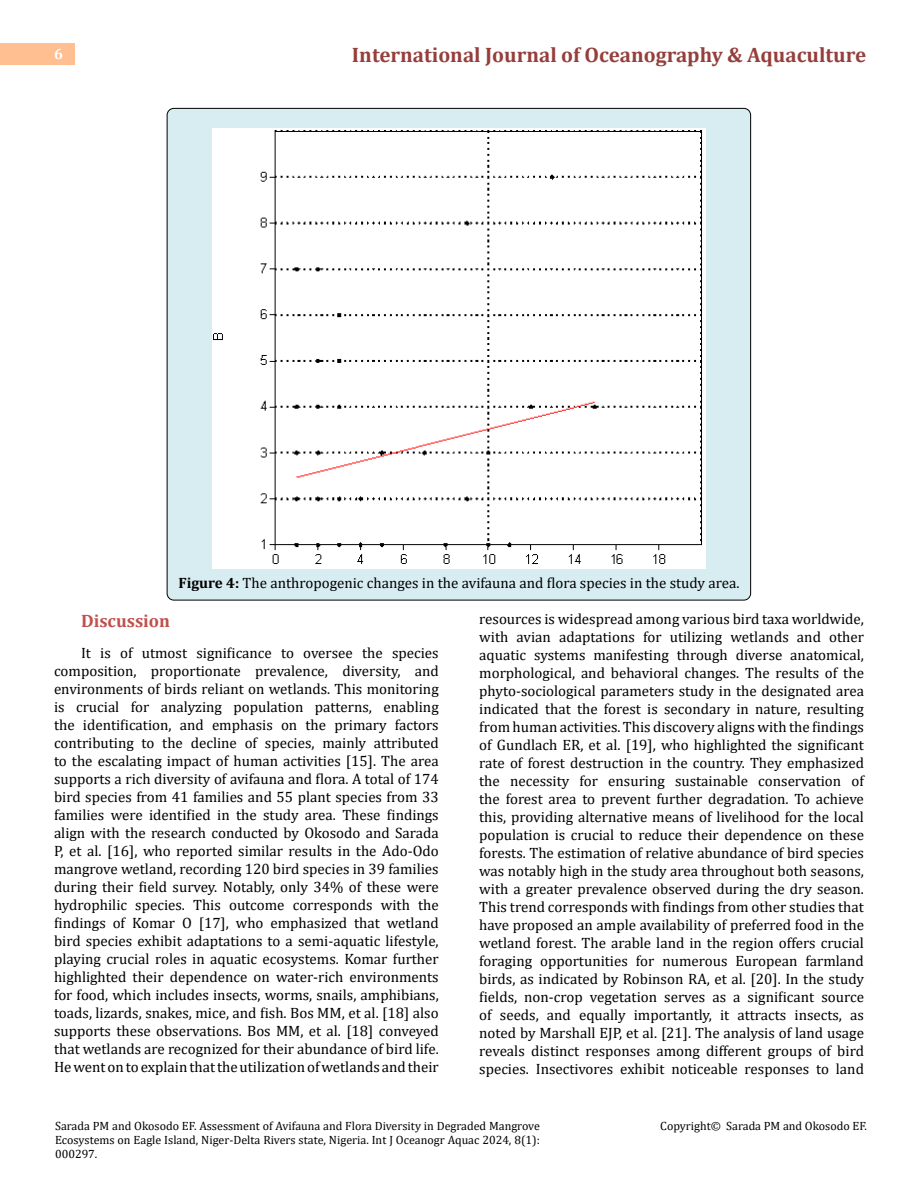
<style>
.page{position:relative;width:918px;height:1188px;background:#fff}
.page>*{position:absolute;margin:0;border:0;box-sizing:border-box;transform-origin:0 0}
.t1{font:700 21px "Cambria";color:#953f3c}
.t2{font:700 18px "Cambria";color:#c0504d}
.t3{font:15px/18px "Cambria";color:#000;text-align:justify}
.t4{font:700 15px "Cambria";color:#fff}
.t5{font:12px/14.4px "Cambria";color:#000;text-align:justify}
.s1{font-weight:700}
</style>
<div class="page">
<div style="left:0;top:43px;width:75px;height:21px;background:#ffbf91"></div>
<div style="left:167px;top:108px;width:584px;height:492px;background:#d8edf2;border-radius:7px"></div>
<div style="left:212px;top:129px;width:494px;height:440px;background:#fff"></div>
<p class="t4" style="left:54px;top:44px;width:10px">6</p>
<h1 class="t1" style="left:352px;top:40px;width:516px">International Journal of Oceanography &amp; Aquaculture</h1>
<p class="t3" style="left:179px;top:573px;width:562px"><span class="s1">Figure 4:</span> The anthropogenic changes in the avifauna and flora species in the study area.</p>
<p class="t2" style="left:81px;top:608px;width:91px">Discussion</p>
<p class="t3" style="left:54px;top:644px;width:386px;text-indent:27px">It is of utmost significance to oversee the species composition, proportionate prevalence, diversity, and environments of birds reliant on wetlands. This monitoring is crucial for analyzing population patterns, enabling the identification, and emphasis on the primary factors contributing to the decline of species, mainly attributed to the escalating impact of human activities [15]. The area supports a rich diversity of avifauna and flora. A total of 174 bird species from 41 families and 55 plant species from 33 families were identified in the study area. These findings align with the research conducted by Okosodo and Sarada P, et al. [16], who reported similar results in the Ado-Odo mangrove wetland, recording 120 bird species in 39 families during their field survey. Notably, only 34% of these were hydrophilic species. This outcome corresponds with the findings of Komar O [17], who emphasized that wetland bird species exhibit adaptations to a semi-aquatic lifestyle, playing crucial roles in aquatic ecosystems. Komar further highlighted their dependence on water-rich environments for food, which includes insects, worms, snails, amphibians, toads, lizards, snakes, mice, and fish. Bos MM, et al. [18] also supports these observations. Bos MM, et al. [18] conveyed that wetlands are recognized for their abundance of bird life.<br>He went on to explain that the utilization of wetlands and their</p>
<p class="t3" style="left:479px;top:609px;width:386px">resources is widespread among various bird taxa worldwide, with avian adaptations for utilizing wetlands and other aquatic systems manifesting through diverse anatomical, morphological, and behavioral changes. The results of the phyto-sociological parameters study in the designated area indicated that the forest is secondary in nature, resulting from human activities. This discovery aligns with the findings of Gundlach ER, et al. [19], who highlighted the significant rate of forest destruction in the country. They emphasized the necessity for ensuring sustainable conservation of the forest area to prevent further degradation. To achieve this, providing alternative means of livelihood for the local population is crucial to reduce their dependence on these forests. The estimation of relative abundance of bird species was notably high in the study area throughout both seasons, with a greater prevalence observed during the dry season.<br>This trend corresponds with findings from other studies that have proposed an ample availability of preferred food in the wetland forest. The arable land in the region offers crucial foraging opportunities for numerous European farmland birds, as indicated by Robinson RA, et al. [20]. In the study fields, non-crop vegetation serves as a significant source of seeds, and equally importantly, it attracts insects, as noted by Marshall EJP, et al. [21]. The analysis of land usage reveals distinct responses among different groups of bird species. Insectivores exhibit noticeable responses to land</p>
<p class="t5" style="left:55px;top:1118px;width:486px">Sarada PM and Okosodo EF. Assessment of Avifauna and Flora Diversity in Degraded Mangrove Ecosystems on Eagle Island, Niger-Delta Rivers state, Nigeria. Int J Oceanogr Aquac 2024, 8(1):<br>000297.</p>
<p class="t5" style="left:660px;top:1118px;width:208px">Copyright© Sarada PM and Okosodo EF.</p>
</div>
